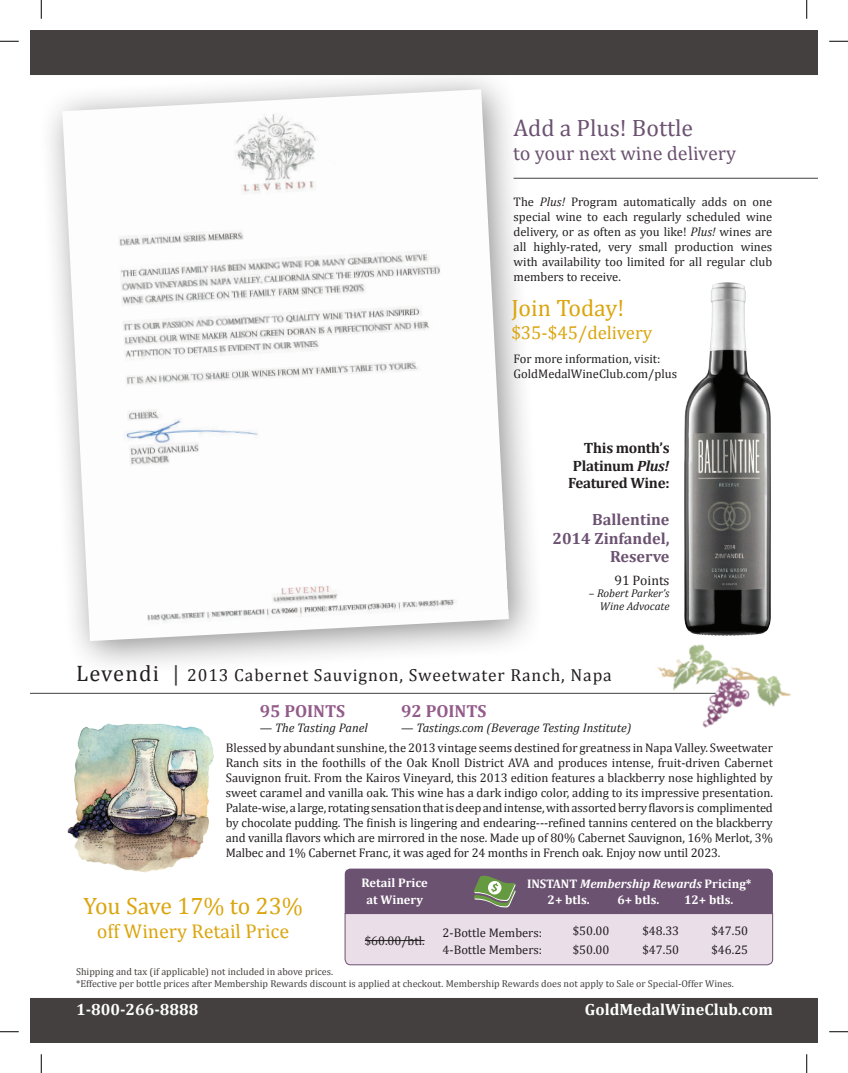
<style>
.page{position:relative;width:848px;height:1073px;background:#fff}
.page>*{position:absolute;margin:0;border:0;box-sizing:border-box;transform-origin:0 0}
.t1{font:23.75px "Cambria";color:#dba50d}
.t2{font:23.75px "Cambria";color:#6c5271}
.t3{font:20px "Cambria";color:#6c5271}
.t4{font:20px "Cambria";color:#dba50d}
.t5{font:18.75px "Cambria";color:#dba50d}
.t6{font:17.5px "Cambria";letter-spacing:.05em;color:#231f20}
.t7{font:700 17.5px "Cambria";color:#935b8a}
.t8{font:700 16.25px "Cambria";color:#fff}
.t9{font:700 16.25px/18.8px "Cambria";color:#6c5271;text-align:right}
.t10{font:700 15px/17.5px "Cambria";letter-spacing:-.02em;color:#231f20;text-align:right}
.t11{font:13.75px "Cambria";color:#231f20}
.t12{font:12.5px/15px "Cambria";color:#231f20}
.t13{font:700 12.5px "Cambria";color:#fff}
.t14{font:italic 700 12.5px "Cambria";color:#fff}
.t15{font:italic 12.5px "Cambria";color:#231f20}
.t16{font:italic 11.25px/12.5px "Cambria";color:#231f20;text-align:right}
.t17{font:10px/12px "Cambria";color:#44403f}
.s1{font-style:italic}
.s2{font-style:normal}
.s3{font-size:22.5px}
.s4{font-size:22.5px;color:#44403f}
</style>
<div class="page">
<div style="left:37px;top:64px;width:508px;height:613px;background:#231f20;opacity:.5"></div>
<img style="left:62px;top:89px;width:447px;height:552px">
<div style="left:31px;top:31px;width:786px;height:43px;background:#44403f"></div>
<div style="left:30px;top:30px;width:788px;height:45px;border:1px solid #44403f"></div>
<img style="left:643px;top:644px;width:148px;height:84px">
<img style="left:684px;top:282px;width:86px;height:353px">
<div style="left:31px;top:998px;width:786px;height:44px;background:#44403f"></div>
<img style="left:67px;top:723px;width:147px;height:150px">
<hr style="left:513px;top:178px;width:305px;height:1px;background:#44403f">
<hr style="left:30px;top:693px;width:685px;height:1px;background:#44403f">
<svg style="left:344px;top:868px;width:429px;height:97px;background:#ae9daf"></svg>
<svg style="left:0;top:40px;width:19px;height:2px"></svg>
<svg style="left:829px;top:40px;width:19px;height:2px"></svg>
<svg style="left:0;top:1031px;width:19px;height:1px"></svg>
<svg style="left:829px;top:1031px;width:19px;height:1px"></svg>
<svg style="left:40px;top:0;width:2px;height:19px"></svg>
<svg style="left:40px;top:1054px;width:2px;height:18px"></svg>
<svg style="left:806px;top:0;width:1px;height:19px"></svg>
<svg style="left:806px;top:1054px;width:1px;height:18px"></svg>
<h1 class="t2" style="left:513px;top:114px;width:181px">Add a Plus! Bottle</h1>
<h2 class="t3" style="left:513px;top:141px;width:230px">toyournextwinedelivery</h2>
<p class="t12" style="left:513px;top:194px;width:260px;text-align:justify">The <span class="s1">Plus!</span> Program automatically adds on one special wine to each regularly scheduled wine delivery, or as often as you like! <span class="s1">Plus!</span> wines are all highly-rated, very small production wines with availability too limited for all regular club members to receive.</p>
<h1 class="t1" style="left:511px;top:294px;width:114px">Join Today!</h1>
<h3 class="t5" style="left:511px;top:321px;width:142px">$35-$45/delivery</h3>
<p class="t12" style="left:513px;top:351px;width:165px">For more information, visit:<br>GoldMedalWineClub.com/plus</p>
<p class="t10" style="left:568px;top:439px;width:103px">This month’s<br>Platinum <span class="s1">Plus!<br></span>Featured Wine:</p>
<h3 class="t9" style="left:552px;top:509px;width:119px">Ballentine<br>2014 Zinfandel,<br>Reserve</h3>
<p class="t11" style="left:614px;top:572px;width:57px">91 Points</p>
<p class="t16" style="left:589px;top:586px;width:82px"><span class="s2">–</span> Robert Parker’s<br>Wine Advocate</p>
<h3 class="t6" style="left:76px;top:664px;width:537px"><span class="s3">Levendi</span> <span class="s4">|</span> 2013 Cabernet Sauvignon, Sweetwater Ranch, Napa</h3>
<h3 class="t7" style="left:260px;top:698px;width:87px">95 POINTS</h3>
<h3 class="t7" style="left:401px;top:698px;width:87px">92 POINTS</h3>
<p class="t15" style="left:260px;top:718px;width:109px"><span class="s2">—</span> The Tasting Panel</p>
<p class="t12" style="left:226px;top:717px;width:548px;line-height:20.6px;text-indent:175px">— <span class="s1">Tastings.com (Beverage Testing Institute)<br></span>Blessed by abundant sunshine,the 2013 vintage seems destined for greatness inNapaValley. Sweetwater</p>
<p class="t12" style="left:226px;top:755px;width:548px;text-align:justify">Ranch sits in the foothills of the Oak Knoll District AVA and produces intense, fruit-driven Cabernet Sauvignon fruit. From the Kairos Vineyard, this 2013 edition features a blackberry nose highlighted by sweet caramel and vanilla oak. This wine has a dark indigo color, adding to its impressive presentation.<br>Palate-wise,alarge, rotatingsensationthatisdeepandintense,withassortedberryflavors is complimented by chocolate pudding. The finish is lingering and endearing---refined tannins centered on the blackberry and vanilla flavors which are mirrored in the nose. Made up of 80% Cabernet Sauvignon, 16% Merlot, 3% Malbec and 1% Cabernet Franc, it was aged for 24 months in French oak. Enjoy now until 2023.</p>
<h1 class="t1" style="left:84px;top:891px;width:221px">You Save 17% to 23%</h1>
<h2 class="t4" style="left:97px;top:919px;width:200px">offWineryRetailPrice</h2>
<p class="t13" style="left:361px;top:874px;width:68px">Retail Price</p>
<p class="t14" style="left:527px;top:874px;width:226px"><span class="s2">INSTANT</span> Membership Rewards <span class="s2">Pricing*</span></p>
<p class="t13" style="left:366px;top:890px;width:58px">at Winery</p>
<p class="t12" style="left:442px;top:924px;width:101px">2-Bottle Members:</p>
<p class="t13" style="left:547px;top:891px;width:43px">2+ btls.</p>
<p class="t13" style="left:617px;top:891px;width:43px">6+ btls.</p>
<p class="t13" style="left:684px;top:891px;width:51px">12+ btls.</p>
<p class="t12" style="left:573px;top:923px;width:38px">$50.00</p>
<p class="t12" style="left:642px;top:923px;width:38px">$48.33</p>
<p class="t12" style="left:711px;top:923px;width:38px">$47.50</p>
<p class="t12" style="left:573px;top:941px;width:38px">$50.00</p>
<p class="t12" style="left:642px;top:941px;width:38px">$47.50</p>
<p class="t12" style="left:711px;top:941px;width:38px">$46.25</p>
<p class="t12" style="left:365px;top:932px;width:61px">$60.00/btl.</p>
<p class="t12" style="left:442px;top:941px;width:101px">4-Bottle Members:</p>
<p class="t17" style="left:76px;top:965px;width:659px">Shipping and tax (if applicable) not included in above prices.<br>*Effective per bottle prices after Membership Rewards discount is applied at checkout. Membership Rewards does not apply to Sale or Special-Offer Wines.</p>
<h3 class="t8" style="left:76px;top:997px;width:124px">1-800-266-8888</h3>
<h3 class="t8" style="left:585px;top:997px;width:189px">GoldMedalWineClub.com</h3>
</div>
